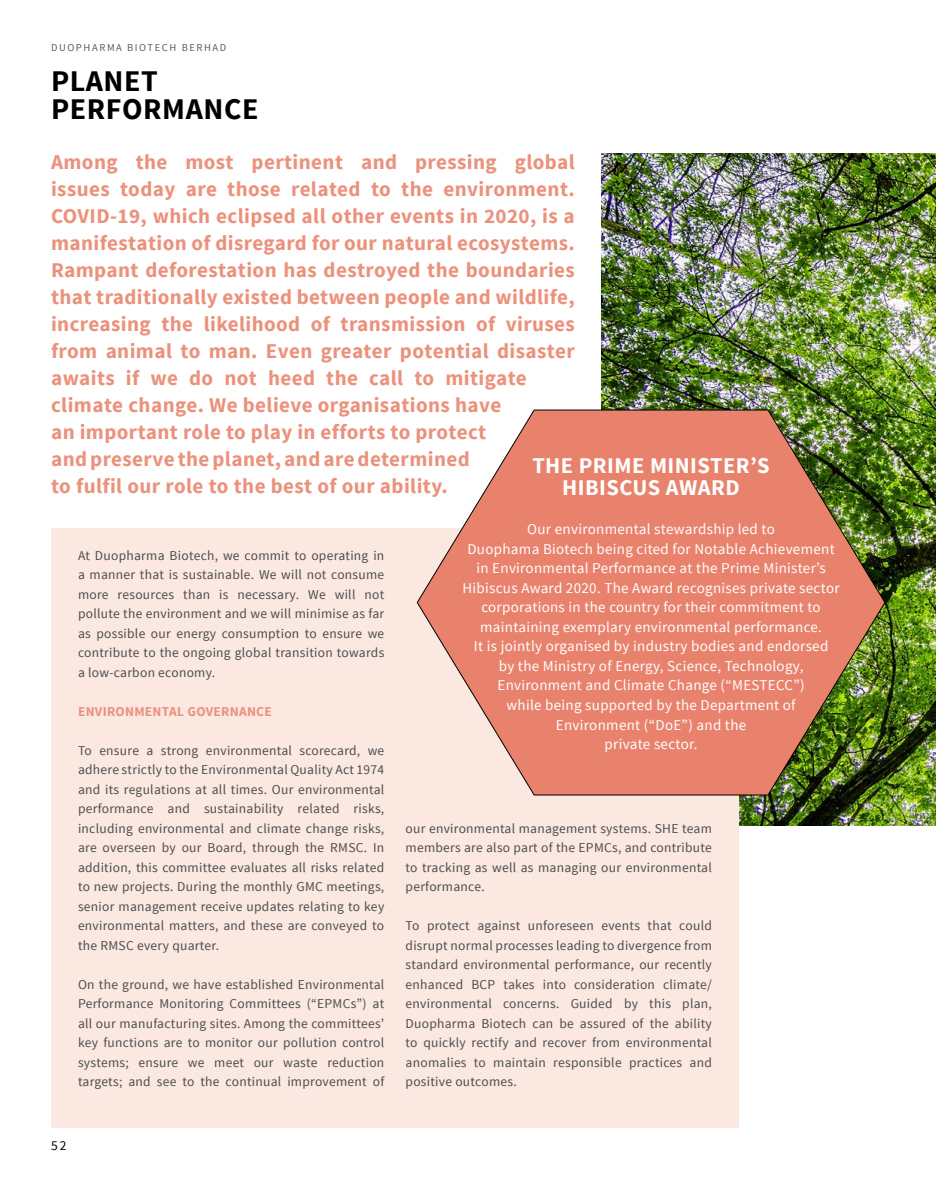
<style>
.page{position:relative;width:936px;height:1191px;background:#fff}
.page>*{position:absolute;margin:0;border:0;box-sizing:border-box;transform-origin:0 0}
.t1{font:700 30px/28.5px "Source Sans Pro";letter-spacing:.02em;color:#000}
.t2{font:700 22.5px/22.5px "Source Sans Pro";letter-spacing:.02em;color:#fff;text-align:center}
.t3{font:700 21px/27px "Source Sans Pro";letter-spacing:.02em;color:#eb927d}
.t4{font:15px/19.5px "Source Sans Pro";letter-spacing:.02em;color:#fff;text-align:center}
.t5{font:13.5px/19.5px "Source Sans Pro";letter-spacing:.02em;color:#4d4d4f;text-align:justify}
.t6{font:700 13.5px "Source Sans Pro";letter-spacing:.02em;color:#eb927d}
.t7{font:13.5px "Source Sans Pro";color:#000}
.t8{font:10.5px "Source Sans Pro";letter-spacing:.15em;color:#58595b}
</style>
<div class="page">
<img style="left:601px;top:153px;width:334px;height:672px">
<div style="left:51px;top:528px;width:687px;height:599px;background:#fbe8e1"></div>
<svg style="left:416px;top:409px;width:469px;height:386px;background:#d78c73"></svg>
<p class="t8" style="left:51px;top:41px;width:177px">DUOPHARMA BIOTECH BERHAD</p>
<h1 class="t1" style="left:51px;top:67px;width:209px">PLANET<br>PERFORMANCE</h1>
<p class="t3" style="left:51px;top:149px;width:525px">Among the most pertinent and pressing global issues today are those related to the environment.<br>COVID-19, which eclipsed all other events in 2020, is a manifestation of disregard for our natural ecosystems.<br>Rampant deforestation has destroyed the boundaries that traditionally existed between people and wildlife, increasing the likelihood of transmission of viruses from animal to man. Even greater potential disaster awaits if we do not heed the call to mitigate climate change. We believe organisations have<br>an important role to play in efforts to protect<br>and preserve the planet, and are determined<br>to fulfil our role to the best of our ability.</p>
<h2 class="t2" style="left:532px;top:455px;width:239px">THE PRIME MINISTER’S<br>HIBISCUS AWARD</h2>
<p class="t4" style="left:462px;top:520px;width:378px">Our environmental stewardship led to<br>Duophama Biotech being cited for Notable Achievement in Environmental Performance at the Prime Minister’s Hibiscus Award 2020. The Award recognises private sector corporations in the country for their commitment to maintaining exemplary environmental performance.<br>It is jointly organised by industry bodies and endorsed<br>by the Ministry of Energy, Science, Technology, Environment and Climate Change (“MESTECC”)<br>while being supported by the Department of Environment (“DoE”) and the<br>private sector.</p>
<p class="t5" style="left:78px;top:545px;width:308px">At Duopharma Biotech, we commit to operating in a manner that is sustainable. We will not consume more resources than is necessary. We will not pollute the environment and we will minimise as far as possible our energy consumption to ensure we contribute to the ongoing global transition towards a low-carbon economy.</p>
<p class="t6" style="left:78px;top:702px;width:195px">ENVIRONMENTAL GOVERNANCE</p>
<p class="t5" style="left:78px;top:740px;width:308px">To ensure a strong environmental scorecard, we adhere strictly to the Environmental Quality Act 1974 and its regulations at all times. Our environmental performance and sustainability related risks, including environmental and climate change risks, are overseen by our Board, through the RMSC. In addition, this committee evaluates all risks related to new projects. During the monthly GMC meetings, senior management receive updates relating to key environmental matters, and these are conveyed to the RMSC every quarter.</p>
<p class="t5" style="left:78px;top:974px;width:308px">On the ground, we have established Environmental Performance Monitoring Committees (“EPMCs”) at all our manufacturing sites. Among the committees’ key functions are to monitor our pollution control systems; ensure we meet our waste reduction targets; and see to the continual improvement of</p>
<p class="t5" style="left:405px;top:818px;width:308px">our environmental management systems. SHE team members are also part of the EPMCs, and contribute to tracking as well as managing our environmental performance.</p>
<p class="t5" style="left:405px;top:916px;width:308px">To protect against unforeseen events that could disrupt normal processes leading to divergence from standard environmental performance, our recently enhanced BCP takes into consideration climate/ environmental concerns. Guided by this plan, Duopharma Biotech can be assured of the ability to quickly rectify and recover from environmental anomalies to maintain responsible practices and positive outcomes.</p>
<p class="t7" style="left:51px;top:1137px;width:17px">52</p>
</div>
